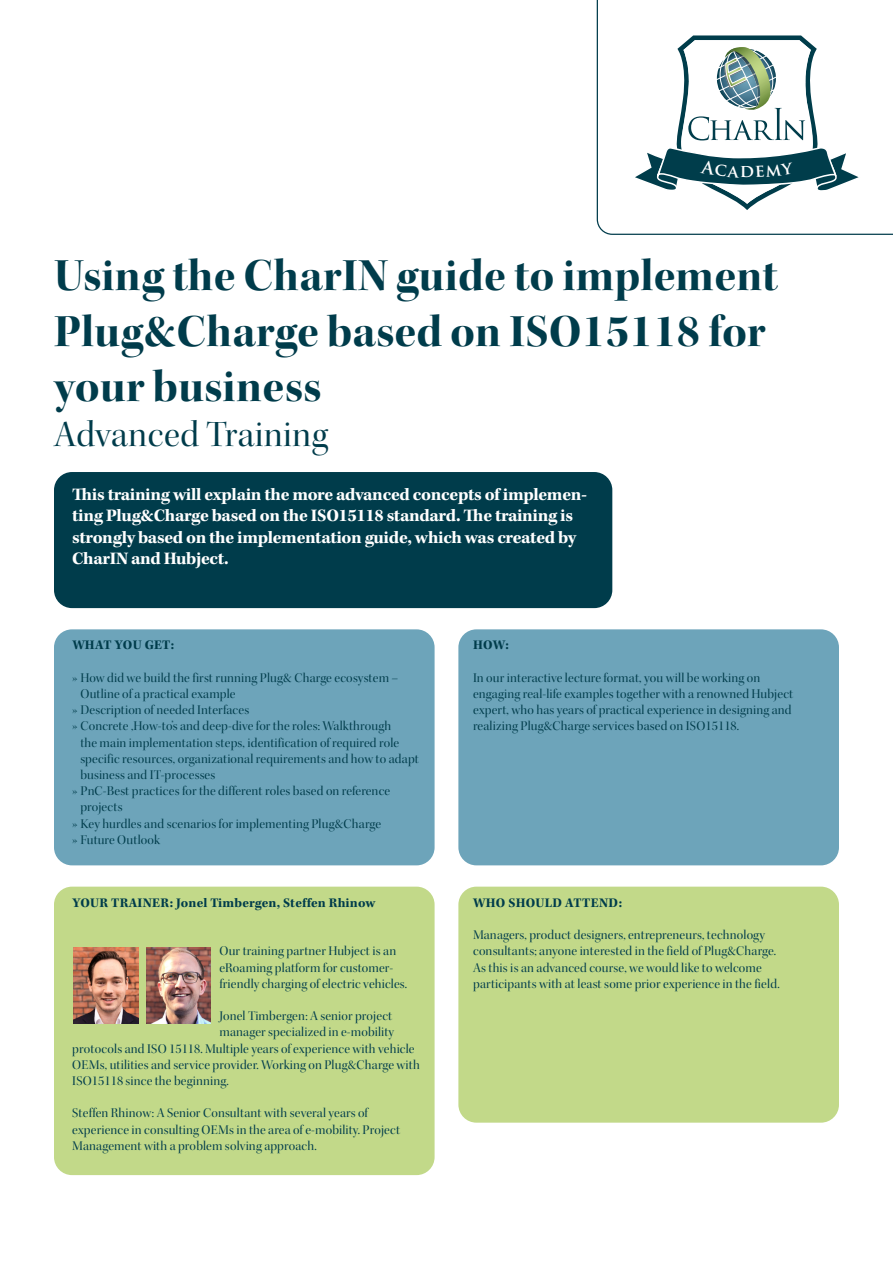
<style>
.page{position:relative;width:893px;height:1263px;background:#fff}
.page>*{position:absolute;margin:0;border:0;box-sizing:border-box;transform-origin:0 0}
.t1{font:46.5px/55.8px "Kepler Std Bold Disp";letter-spacing:.01em;color:#003c4b}
.t2{font:37.5px "Kepler Std Disp";letter-spacing:.01em;color:#003c4b}
.t3{font:700 18px/21.6px "Kepler Std";letter-spacing:-.02em;color:#fff}
.t4{font:700 17.25px "Trajan Pro";color:#fff}
.t5{font:13.5px/16.2px "Kepler Std Disp";letter-spacing:.01em;color:#003c4b}
.t6{font:700 13.5px "Kepler Std";letter-spacing:.015em;color:#003c4b}
</style>
<div class="page">
<svg style="left:596px;top:0;width:297px;height:235px"></svg>
<div style="left:54px;top:472px;width:558px;height:136px;background:#003c4b;border-radius:18px"></div>
<div style="left:54px;top:629px;width:381px;height:236px;background:#6da4ba;border-radius:18px"></div>
<div style="left:458px;top:629px;width:381px;height:236px;background:#6da4ba;border-radius:18px"></div>
<div style="left:54px;top:887px;width:381px;height:288px;background:#c2d989;border-radius:18px"></div>
<div style="left:458px;top:887px;width:381px;height:236px;background:#c2d989;border-radius:18px"></div>
<img style="left:146px;top:947px;width:65px;height:77px">
<img style="left:73px;top:947px;width:65px;height:77px">
<svg style="left:631px;top:35px;width:231px;height:175px"></svg>
<p class="t4" style="left:740px;top:160px;width:16px">d</p>
<h1 class="t1" style="left:54px;top:248px;width:725px">Using the CharIN guide to implement<br>Plug&amp;Charge based on ISO15118 for your business</h1>
<h2 class="t2" style="left:54px;top:414px;width:276px">Advanced Training</h2>
<h3 class="t3" style="left:72px;top:484px;width:516px">This training will explain the more advanced concepts of implemen&shy;ting Plug&amp;Charge based on the ISO15118 standard. The training is strongly based on the implementation guide, which was created by CharIN and Hubject.</h3>
<p class="t6" style="left:72px;top:637px;width:103px">WHAT YOU GET:</p>
<p class="t5" style="left:72px;top:670px;width:328px">» How did we build the first running Plug&amp; Charge ecosystem –</p>
<p class="t5" style="left:80px;top:686px;width:157px">Outline of a practical example</p>
<p class="t5" style="left:72px;top:702px;width:178px">» Description of needed Interfaces</p>
<p class="t5" style="left:72px;top:718px;width:320px">» Concrete ‚How-to’s and deep-dive for the roles: Walkthrough</p>
<p class="t5" style="left:80px;top:735px;width:320px">the main implementation steps, identification of required role</p>
<p class="t5" style="left:80px;top:751px;width:340px">specific resources, organizational requirements and how to adapt</p>
<p class="t5" style="left:80px;top:767px;width:137px">business and IT-processes</p>
<p class="t5" style="left:72px;top:783px;width:319px">» PnC-Best practices for the different roles based on reference</p>
<p class="t5" style="left:80px;top:799px;width:44px">projects</p>
<p class="t5" style="left:72px;top:816px;width:310px">» Key hurdles and scenarios for implementing Plug&amp;Charge</p>
<p class="t5" style="left:72px;top:832px;width:90px">» Future Outlook</p>
<p class="t6" style="left:72px;top:895px;width:305px">YOUR TRAINER: Jonel Timbergen, Steffen Rhinow</p>
<p class="t5" style="left:219px;top:943px;width:189px">Our training partner Hubject is an eRoaming platform for customer&shy;friendly charging of electric vehicles.</p>
<p class="t5" style="left:219px;top:1008px;width:174px">Jonel Timbergen: A senior project</p>
<p class="t5" style="left:219px;top:1024px;width:176px">manager specialized in e-mobility</p>
<p class="t5" style="left:72px;top:1040px;width:344px">protocols and ISO 15118. Multiple years of experience with vehicle</p>
<p class="t5" style="left:72px;top:1057px;width:349px">OEMs, utilities and service provider. Working on Plug&amp;Charge with</p>
<p class="t5" style="left:72px;top:1073px;width:158px">ISO15118 since the beginning.</p>
<p class="t5" style="left:72px;top:1105px;width:329px">Steffen Rhinow: A Senior Consultant with several years of experience in consulting OEMs in the area of e-mobility. Project<br>Management with a problem solving approach.</p>
<p class="t6" style="left:473px;top:637px;width:37px">HOW:</p>
<p class="t5" style="left:473px;top:670px;width:322px">In our interactive lecture format, you will be working on engaging real-life examples together with a renowned Hubject expert, who has years of practical experience in designing and realizing Plug&amp;Charge services based on ISO15118.</p>
<p class="t6" style="left:473px;top:895px;width:150px">WHO SHOULD ATTEND:</p>
<p class="t5" style="left:473px;top:927px;width:308px">Managers, product designers, entrepreneurs, technology consultants; anyone interested in the field of Plug&amp;Charge.<br>As this is an advanced course, we would like to welcome participants with at least some prior experience in the field.</p>
</div>
